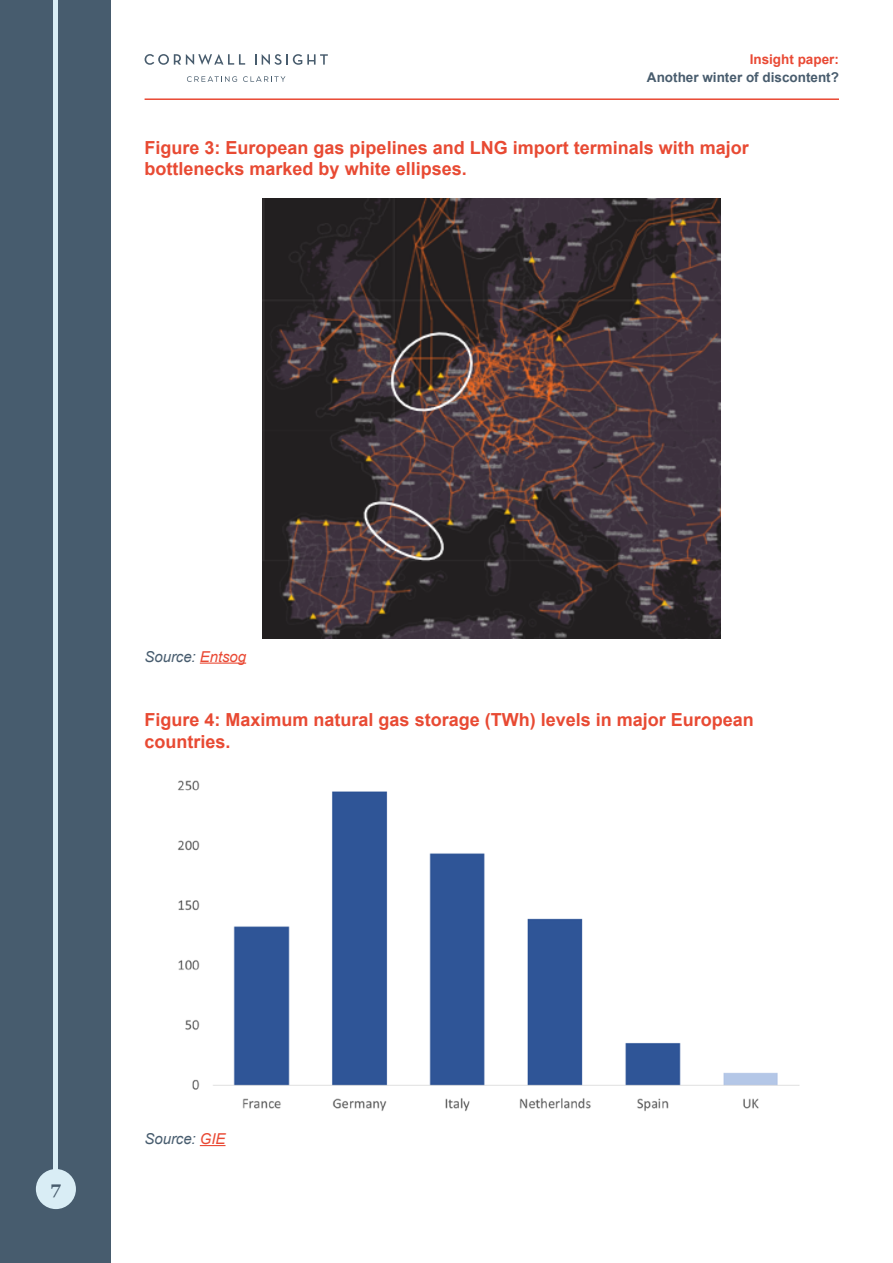
<style>
.page{position:relative;width:893px;height:1263px;background:#fff}
.page>*{position:absolute;margin:0;border:0;box-sizing:border-box;transform-origin:0 0}
.t1{font:700 18px/21.6px "Arial";color:#e84a33}
.t2{font:700 18px "Georgia";color:#485c6d}
.t3{font:italic 15px "Arial";letter-spacing:-.005em;color:#475c6e}
.t4{font:700 13.5px "Arial";color:#485c6d}
.t5{font:700 13.5px "Arial";color:#e94934}
.s1{color:#e94934}
</style>
<div class="page">
<div style="left:0;top:0;width:111px;height:1263px;background:#475c6e"></div>
<hr style="left:54px;top:0;width:4px;height:1206px;background:#d9edf5">
<div style="left:36px;top:1169px;width:40px;height:40px;background:#d9edf5;border-radius:50%"></div>
<svg style="left:145px;top:54px;width:100px;height:11px"></svg>
<svg style="left:262px;top:54px;width:66px;height:11px"></svg>
<svg style="left:187px;top:76px;width:50px;height:6px"></svg>
<svg style="left:243px;top:76px;width:42px;height:6px"></svg>
<hr style="left:145px;top:98px;width:694px;height:2px;background:#e94934">
<hr style="left:200px;top:662px;width:46px;height:2px;background:#e94934">
<svg style="left:200px;top:1145px;width:26px;height:1px"></svg>
<img style="left:263px;top:198px;width:458px;height:440px">
<img style="left:178px;top:780px;width:622px;height:332px">
<p class="t5" style="left:750px;top:50px;width:91px">Insight paper:</p>
<p class="t4" style="left:647px;top:68px;width:194px">Another winter of discontent?</p>
<p class="t1" style="left:145px;top:137px;width:606px">Figure 3: European gas pipelines and LNG import terminals with major bottlenecks marked by white ellipses.</p>
<p class="t3" style="left:145px;top:646px;width:103px">Source: <span class="s1">Entsog</span></p>
<p class="t1" style="left:145px;top:709px;width:611px">Figure 4: Maximum natural gas storage (TWh) levels in major European countries.</p>
<p class="t2" style="left:51px;top:1176px;width:11px">7</p>
<p class="t3" style="left:145px;top:1129px;width:82px">Source: <span class="s1">GIE</span></p>
</div>
